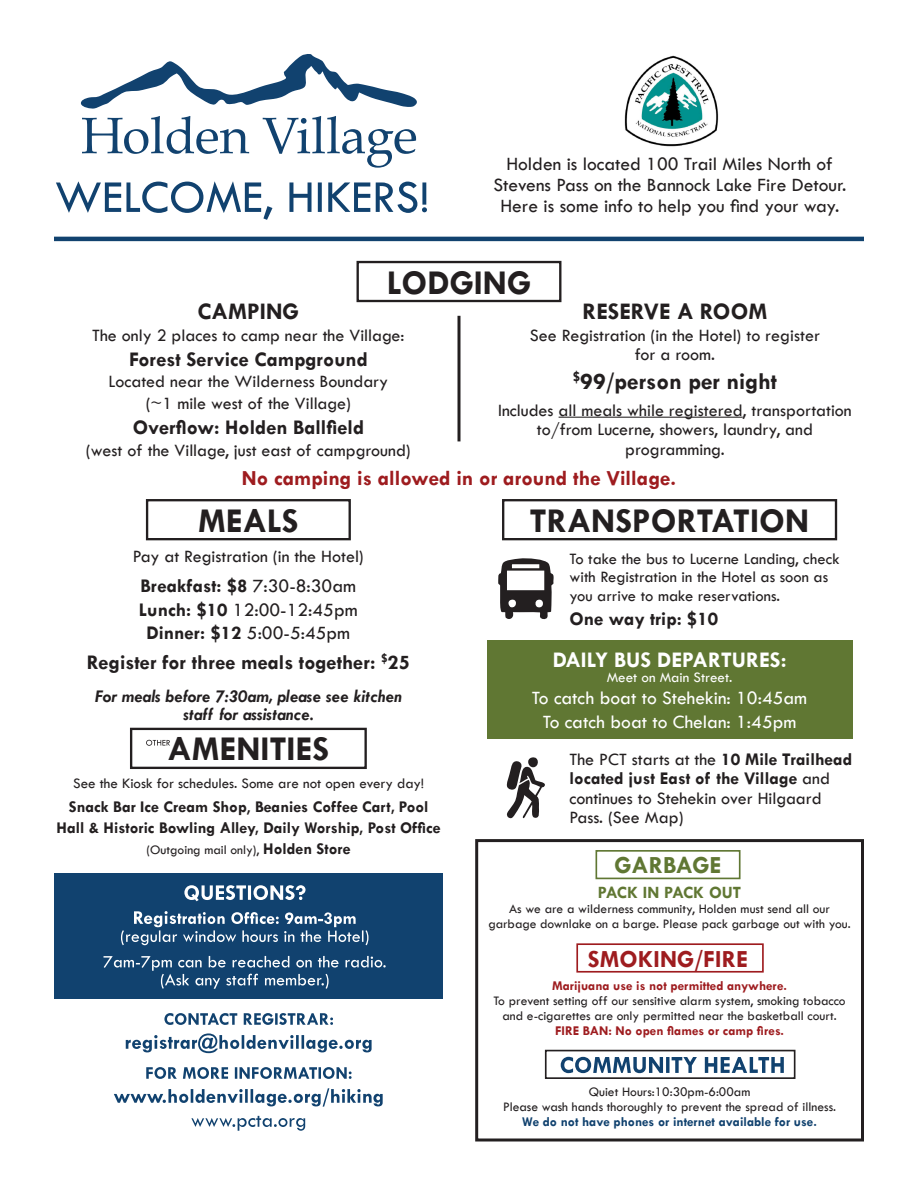
<style>
.page{position:relative;width:918px;height:1188px;background:#fff}
.page>*{position:absolute;margin:0;border:0;box-sizing:border-box;transform-origin:0 0}
.t1{font:700 35.1px "Tw Cen";color:#231f20}
.t2{font:700 24.9px "Tw Cen";color:#9e1c1f}
.t3{font:700 24.9px "Tw Cen";color:#607733}
.t4{font:700 24px "Tw Cen";color:#231f20}
.t5{font:700 22.5px "Tw Cen";color:#fff}
.t6{font:700 21.6px "Tw Cen";color:#9e1c1f}
.t7{font:700 21px "Tw Cen";color:#231f20}
.t8{font:19.5px/21px "Tw Cen";color:#231f20;text-align:center}
.t9{font:19.5px/23.4px "Tw Cen";color:#fff;text-align:center}
.t10{font:700 19.5px "Tw Cen";color:#231f20}
.t11{font:18px/19.5px "Tw Cen";color:#231f20;text-align:center}
.t12{font:italic 700 18px/18px "Tw Cen";color:#231f20;text-align:center}
.t13{font:700 17.4px "Tw Cen";color:#607733}
.t14{font:16.5px/18px "Tw Cen";color:#231f20}
.t15{font:700 16.5px/21px "Tw Cen";color:#231f20;text-align:center}
.t16{font:15px "Tw Cen";color:#231f20}
.t17{font:15px "Tw Cen";color:#fff}
.t18{font:13.5px/15px "Tw Cen";color:#231f20;text-align:center}
.t19{font:700 13.5px "Tw Cen";color:#9e1c1f}
.t20{font:700 13.5px "Tw Cen";color:#11426f}
.s1{font-weight:700}
.s2{font-weight:400}
.s3{font-weight:700;font-size:16.5px}
</style>
<div class="page">
<svg style="left:80px;top:54px;width:337px;height:55px"></svg>
<svg style="left:82px;top:116px;width:167px;height:38px"></svg>
<svg style="left:263px;top:116px;width:153px;height:52px"></svg>
<img style="left:624px;top:55px;width:95px;height:92px">
<div style="left:487px;top:640px;width:365px;height:99px;background:#607733"></div>
<div style="left:357px;top:261px;width:204px;height:41px;border:2px solid #231f20"></div>
<div style="left:146px;top:499px;width:205px;height:41px;border:2px solid #231f20"></div>
<div style="left:502px;top:499px;width:335px;height:41px;border:2px solid #231f20"></div>
<div style="left:596px;top:850px;width:145px;height:29px;border:2px solid #607733"></div>
<div style="left:576px;top:943px;width:188px;height:30px;border:2px solid #9e1c1f"></div>
<hr style="left:559px;top:417px;width:184px;height:1px;background:#231f20">
<hr style="left:458px;top:316px;width:2px;height:125px;background:#231f20">
<svg style="left:561px;top:1057px;width:223px;height:16px"></svg>
<div style="left:545px;top:1050px;width:250px;height:29px;border:2px solid #231f20"></div>
<div style="left:475px;top:839px;width:389px;height:303px;border:3px solid #231f20"></div>
<div style="left:130px;top:728px;width:237px;height:41px;border:2px solid #231f20"></div>
<svg style="left:146px;top:740px;width:24px;height:6px"></svg>
<div style="left:54px;top:873px;width:389px;height:126px;background:#11426f"></div>
<svg style="left:104px;top:956px;width:282px;height:33px"></svg>
<svg style="left:121px;top:911px;width:248px;height:34px"></svg>
<svg style="left:184px;top:885px;width:122px;height:16px"></svg>
<svg style="left:498px;top:558px;width:56px;height:62px"></svg>
<svg style="left:506px;top:757px;width:39px;height:62px"></svg>
<hr style="left:54px;top:237px;width:810px;height:4px;background:#11426f">
<svg style="left:191px;top:1116px;width:114px;height:15px"></svg>
<svg style="left:114px;top:1088px;width:269px;height:19px"></svg>
<svg style="left:146px;top:1067px;width:206px;height:12px"></svg>
<svg style="left:126px;top:1033px;width:246px;height:20px"></svg>
<svg style="left:164px;top:1013px;width:169px;height:12px"></svg>
<svg style="left:56px;top:181px;width:371px;height:39px"></svg>
<p class="t8" style="left:493px;top:153px;width:355px">Holden is located 100 Trail Miles North of<br>Stevens Pass on the Bannock Lake Fire Detour.<br>Here is some info to help you find your way.</p>
<p class="t1" style="left:387px;top:261px;width:146px">LODGING</p>
<p class="t4" style="left:198px;top:297px;width:103px">CAMPING</p>
<p class="t11" style="left:92px;top:325px;width:314px">The only 2 places to camp near the Village:</p>
<p class="t7" style="left:129px;top:346px;width:240px">Forest Service Campground</p>
<p class="t11" style="left:109px;top:371px;width:281px;line-height:21.6px">Located near the Wilderness Boundary (~1 mile west of the Village)</p>
<p class="t7" style="left:133px;top:415px;width:233px">Overflow: Holden Ballfield</p>
<p class="t11" style="left:86px;top:440px;width:326px">(west of the Village, just east of campground)</p>
<p class="t4" style="left:582px;top:297px;width:187px">RESERVE A ROOM</p>
<p class="t11" style="left:530px;top:325px;width:292px">See Registration (in the Hotel) to register for a room.</p>
<p class="t4" style="left:573px;top:367px;width:206px"><sup>$</sup>99/person per night</p>
<p class="t11" style="left:498px;top:400px;width:355px">Includes all meals while registered, transportation to/from Lucerne, showers, laundry, and programming.</p>
<p class="t6" style="left:242px;top:466px;width:436px">No camping is allowed in or around the Village.</p>
<p class="t1" style="left:198px;top:500px;width:102px">MEALS</p>
<p class="t1" style="left:530px;top:500px;width:281px">TRANSPORTATION</p>
<p class="t11" style="left:133px;top:547px;width:232px">Pay at Registration (in the Hotel)</p>
<p class="t8" style="left:139px;top:574px;width:220px;line-height:23.4px"><span class="s1">Breakfast: $8</span> 7:30-8:30am<br><span class="s1">Lunch: $10</span> 12:00-12:45pm<br><span class="s1">Dinner: $12</span> 5:00-5:45pm</p>
<p class="t7" style="left:87px;top:650px;width:325px">Register for three meals together: <sup>$</sup>25</p>
<p class="t12" style="left:95px;top:687px;width:308px">For meals before 7:30am, please see kitchen staff for assistance.</p>
<p class="t1" style="left:168px;top:728px;width:163px">AMENITIES</p>
<p class="t16" style="left:73px;top:774px;width:353px">See the Kiosk for schedules. Some are not open every day!</p>
<p class="t15" style="left:57px;top:796px;width:386px">Snack Bar Ice Cream Shop<span class="s2">,</span> Beanies Coffee Cart, Pool<br>Hall &amp; Historic Bowling Alley, Daily Worship, Post Office</p>
<p class="t18" style="left:147px;top:842px;width:206px">(Outgoing mail only), <span class="s3">Holden Store</span></p>
<p class="t14" style="left:570px;top:550px;width:272px">To take the bus to Lucerne Landing, check with Registration in the Hotel as soon as</p>
<p class="t14" style="left:570px;top:587px;width:212px">you arrive to make reservations.</p>
<p class="t10" style="left:570px;top:607px;width:150px">One way trip: $10</p>
<p class="t5" style="left:553px;top:646px;width:235px">DAILY BUS DEPARTURES:</p>
<p class="t17" style="left:607px;top:668px;width:127px">Meet on Main Street.</p>
<p class="t9" style="left:532px;top:686px;width:277px">To catch boat to Stehekin: 10:45am<br>To catch boat to Chelan: 1:45pm</p>
<p class="t11" style="left:570px;top:749px;width:284px;text-align:left">The PCT starts at the <span class="s1">10 Mile Trailhead located just East of the Village</span> and continues to Stehekin over Hilgaard<br>Pass. (See Map)</p>
<p class="t3" style="left:615px;top:850px;width:108px">GARBAGE</p>
<p class="t13" style="left:598px;top:882px;width:145px">PACK IN PACK OUT</p>
<p class="t18" style="left:488px;top:901px;width:364px">As we are a wilderness community, Holden must send all our garbage downlake on a barge. Please pack garbage out with you.</p>
<p class="t2" style="left:588px;top:944px;width:162px">SMOKING/FIRE</p>
<p class="t19" style="left:552px;top:977px;width:237px">Marijuana use is not permitted anywhere.</p>
<p class="t18" style="left:493px;top:993px;width:354px">To prevent setting off our sensitive alarm system, smoking tobacco and e-cigarettes are only permitted near the basketball court.</p>
<p class="t19" style="left:555px;top:1022px;width:231px">FIRE BAN: No open flames or camp fires.</p>
<p class="t18" style="left:589px;top:1084px;width:163px">Quiet Hours:10:30pm-6:00am</p>
<p class="t18" style="left:503px;top:1099px;width:334px">Please wash hands thoroughly to prevent the spread of illness.</p>
<p class="t20" style="left:522px;top:1114px;width:296px">We do not have phones or internet available for use.</p>
</div>
